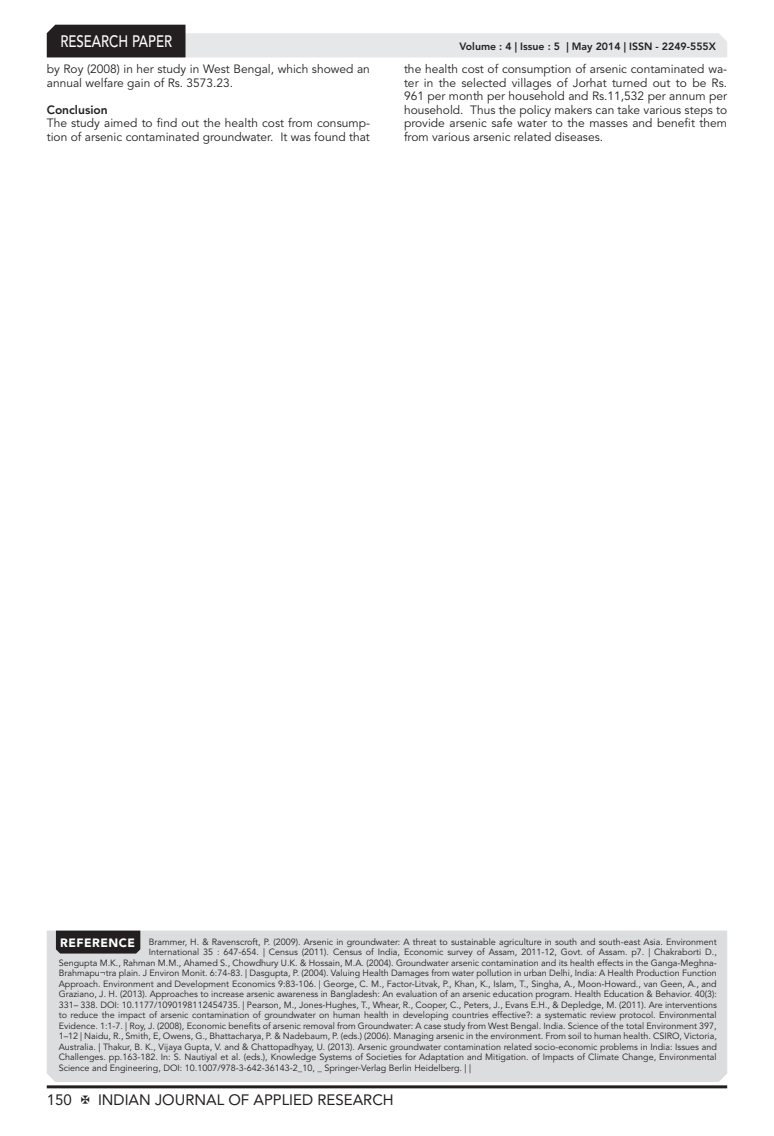
<style>
.page{position:relative;width:774px;height:1136px;background:#fff}
.page>*{position:absolute;margin:0;border:0;box-sizing:border-box;transform-origin:0 0}
.t1{font:500 16.5px "Avenir LT Std";color:#fff;scale:.8 1}
.t2{font:15px "Avenir LT Std";color:#231f20}
.t3{font:12px/13.5px "Avenir LT Std";color:#231f20}
.t4{font:800 12px "Avenir LT Std";color:#231f20}
.t5{font:800 10.5px "Avenir LT Std";color:#231f20}
.t6{font:9px "Avenir LT Std";color:#231f20}
.s1{font-weight:900;font-size:12px;color:#fff}
</style>
<div class="page">
<hr style="left:47px;top:1085px;width:680px;height:3px;background:#231f20">
<svg style="left:47px;top:25px;width:680px;height:32px"></svg>
<div style="left:47px;top:930px;width:680px;height:151px;background:#dcdddf"></div>
<div style="left:56px;top:930px;width:84px;height:23px;background:#231f20"></div>
<h1 class="t1" style="left:60px;top:32px;width:139px">RESEARCH PAPER</h1>
<h3 class="t3" style="left:47px;top:62px;width:325px">by Roy (2008) in her study in West Bengal, which showed an annual welfare gain of Rs. 3573.23.</h3>
<h3 class="t4" style="left:47px;top:102px;width:62px">Conclusion</h3>
<h3 class="t3" style="left:47px;top:116px;width:325px">The study aimed to find out the health cost from consump&shy;tion of arsenic contaminated groundwater. It was found that</h3>
<p class="t5" style="left:459px;top:41px;width:258px">Volume : 4 | Issue : 5 | May 2014 | ISSN - 2249-555X</p>
<p class="t3" style="left:404px;top:62px;width:325px;text-align:justify">the health cost of consumption of arsenic contaminated wa&shy;ter in the selected villages of Jorhat turned out to be Rs.<br>961 per month per household and Rs.11,532 per annum per household. Thus the policy makers can take various steps to provide arsenic safe water to the masses and benefit them from various arsenic related diseases.</p>
<p class="t6" style="left:60px;top:936px;width:658px"><span class="s1">REFERENCE</span> Brammer, H. &amp; Ravenscroft, P. (2009). Arsenic in groundwater: A threat to sustainable agriculture in south and south-east Asia. Environment</p>
<p class="t6" style="left:149px;top:946px;width:569px">International 35 : 647-654. | Census (2011). Census of India, Economic survey of Assam, 2011-12, Govt. of Assam. p7. | Chakraborti D.,</p>
<p class="t6" style="left:59px;top:957px;width:659px">Sengupta M.K., Rahman M.M., Ahamed S., Chowdhury U.K. &amp; Hossain, M.A. (2004). Groundwater arsenic contamination and its health effects in the Ganga-Meghna-</p>
<p class="t6" style="left:59px;top:967px;width:660px">Brahmapu¬tra plain. J Environ Monit. 6:74-83. | Dasgupta, P. (2004). Valuing Health Damages from water pollution in urban Delhi, India: A Health Production Function</p>
<p class="t6" style="left:59px;top:978px;width:660px">Approach. Environment and Development Economics 9:83-106. | George, C. M., Factor-Litvak, P., Khan, K., Islam, T., Singha, A., Moon-Howard., van Geen, A., and</p>
<p class="t6" style="left:59px;top:988px;width:660px">Graziano, J. H. (2013). Approaches to increase arsenic awareness in Bangladesh: An evaluation of an arsenic education program. Health Education &amp; Behavior. 40(3):</p>
<p class="t6" style="left:59px;top:999px;width:660px">331– 338. DOI: 10.1177/1090198112454735. | Pearson, M., Jones-Hughes, T., Whear, R., Cooper, C., Peters, J., Evans E.H., &amp; Depledge, M. (2011). Are interventions</p>
<p class="t6" style="left:59px;top:1009px;width:660px">to reduce the impact of arsenic contamination of groundwater on human health in developing countries effective?: a systematic review protocol. Environmental</p>
<p class="t6" style="left:59px;top:1020px;width:660px">Evidence. 1:1-7. | Roy, J. (2008), Economic benefits of arsenic removal from Groundwater: A case study from West Bengal. India. Science of the total Environment 397,</p>
<p class="t6" style="left:59px;top:1030px;width:660px">1–12 | Naidu, R., Smith, E, Owens, G., Bhattacharya, P. &amp; Nadebaum, P. (eds.) (2006). Managing arsenic in the environment. From soil to human health. CSIRO, Victoria,</p>
<p class="t6" style="left:59px;top:1041px;width:660px">Australia. | Thakur, B. K., Vijaya Gupta, V. and &amp; Chattopadhyay, U. (2013). Arsenic groundwater contamination related socio-economic problems in India: Issues and</p>
<p class="t6" style="left:59px;top:1051px;width:659px">Challenges. pp.163-182. In: S. Nautiyal et al. (eds.), Knowledge Systems of Societies for Adaptation and Mitigation. of Impacts of Climate Change, Environmental</p>
<p class="t6" style="left:59px;top:1062px;width:414px">Science and Engineering, DOI: 10.1007/978-3-642-36143-2_10, _ Springer-Verlag Berlin Heidelberg. | |</p>
<h2 class="t2" style="left:47px;top:1090px;width:27px">150</h2>
<h2 class="t2" style="left:98px;top:1090px;width:297px">INDIAN JOURNAL OF APPLIED RESEARCH</h2>
</div>
